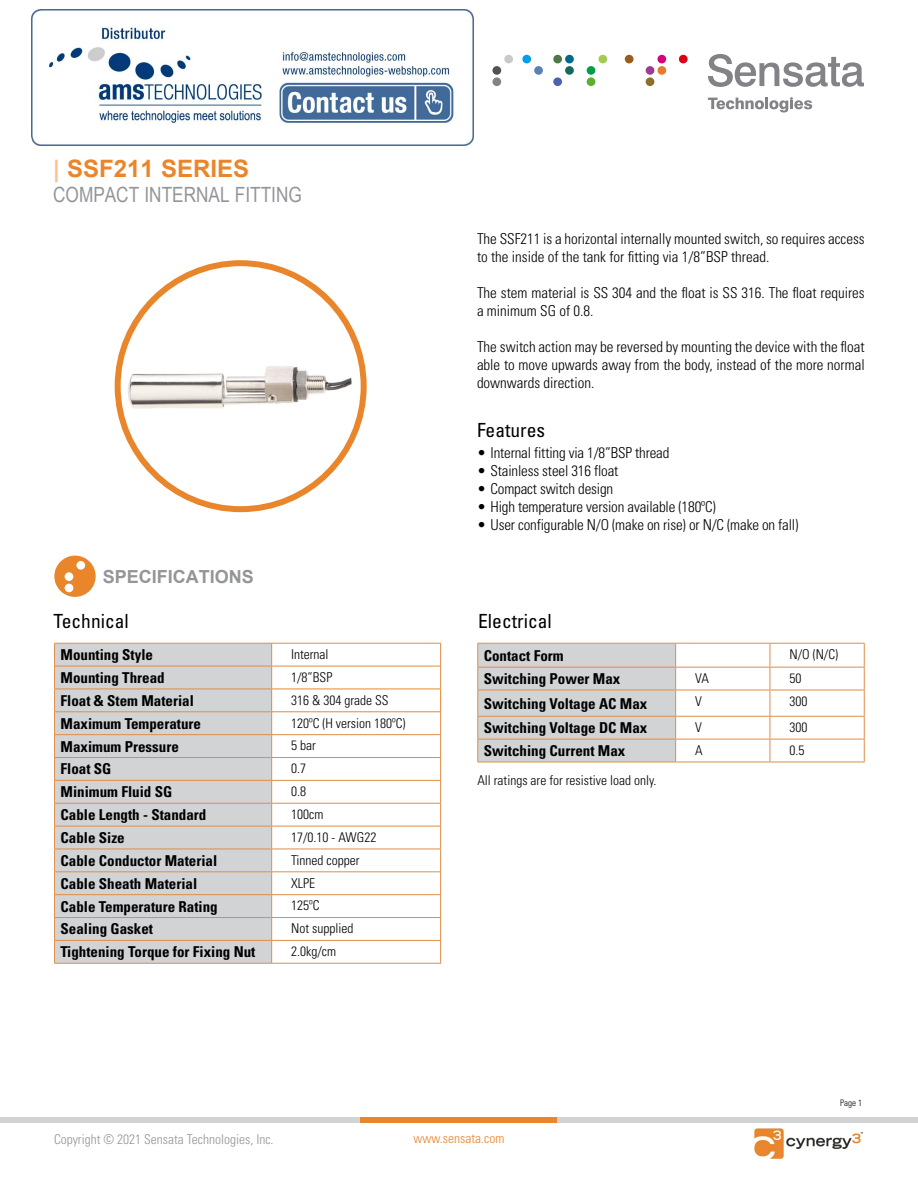
<style>
.page{position:relative;width:918px;height:1188px;background:#fff}
.page>*{position:absolute;margin:0;border:0;box-sizing:border-box;transform-origin:0 0}
.t1{font:700 24px "Arial";color:#e9862c}
.t2{font:21px "Arial Narrow";color:#939598}
.t3{font:condensed 19.5px "Univers LT Std";color:#000}
.t4{font:700 18px "Arial";color:#939598}
.t5{font:300 condensed 15px/18px "Univers LT Std";color:#000}
.t6{font:700 condensed 15px "Univers LT Std";color:#000}
.t7{font:300 condensed 13.5px "Univers LT Std";color:#000}
.t8{font:300 condensed 13.5px "Univers LT Std";color:#939598}
.t9{font:300 condensed 13.5px "Univers LT Std";color:#e9862c}
.t10{font:300 condensed 9px "Univers LT Std";color:#000}
.s1{color:#fcc397}
</style>
<div class="page">
<svg style="left:708px;top:54px;width:156px;height:33px"></svg>
<svg style="left:708px;top:97px;width:104px;height:15px"></svg>
<div style="left:492px;top:77px;width:9px;height:9px;background:#828287;border-radius:50%"></div>
<div style="left:522px;top:55px;width:9px;height:8px;background:#009eed;border-radius:50%"></div>
<div style="left:534px;top:66px;width:9px;height:9px;background:#5982b0;border-radius:50%"></div>
<div style="left:553px;top:55px;width:9px;height:8px;background:#4f784a;border-radius:50%"></div>
<div style="left:565px;top:55px;width:9px;height:8px;background:#006b87;border-radius:50%"></div>
<div style="left:565px;top:66px;width:9px;height:9px;background:#146b5c;border-radius:50%"></div>
<div style="left:553px;top:77px;width:9px;height:9px;background:#4f61ad;border-radius:50%"></div>
<div style="left:598px;top:55px;width:9px;height:8px;background:#a1cc52;border-radius:50%"></div>
<div style="left:587px;top:66px;width:8px;height:9px;background:#009e45;border-radius:50%"></div>
<div style="left:587px;top:77px;width:8px;height:9px;background:#59b030;border-radius:50%"></div>
<div style="left:657px;top:55px;width:9px;height:8px;background:#d9007a;border-radius:50%"></div>
<div style="left:646px;top:66px;width:8px;height:9px;background:#9c3d91;border-radius:50%"></div>
<div style="left:657px;top:66px;width:9px;height:9px;background:#e87a2b;border-radius:50%"></div>
<div style="left:646px;top:77px;width:8px;height:9px;background:#8c7029;border-radius:50%"></div>
<div style="left:679px;top:55px;width:9px;height:8px;background:#d90017;border-radius:50%"></div>
<div style="left:504px;top:55px;width:9px;height:8px;background:#c7c9cc;border-radius:50%"></div>
<div style="left:492px;top:66px;width:9px;height:9px;background:#525254;border-radius:50%"></div>
<div style="left:625px;top:55px;width:9px;height:8px;background:#995c1a;border-radius:50%"></div>
<div style="left:0;top:1117px;width:918px;height:6px;background:#d1d3d4"></div>
<div style="left:361px;top:1117px;width:196px;height:6px;background:#e9862c"></div>
<img style="left:754px;top:1128px;width:108px;height:30px">
<svg style="left:54px;top:556px;width:42px;height:41px"></svg>
<img style="left:121px;top:346px;width:231px;height:81px">
<div style="left:115px;top:260px;width:252px;height:252px;border:6px solid #e9862c;border-radius:50%"></div>
<svg style="left:55px;top:644px;width:216px;height:319px;background:#d1d1d1"></svg>
<hr style="left:54px;top:643px;width:218px;height:1px;background:#df8e47">
<hr style="left:272px;top:643px;width:169px;height:1px;background:#df8e47">
<hr style="left:55px;top:666px;width:217px;height:1px;background:#df8e47">
<hr style="left:272px;top:666px;width:168px;height:1px;background:#df8e47">
<hr style="left:54px;top:689px;width:217px;height:1px;background:#df8e47">
<hr style="left:54px;top:711px;width:217px;height:1px;background:#df8e47">
<hr style="left:54px;top:734px;width:218px;height:1px;background:#df8e47">
<hr style="left:272px;top:734px;width:169px;height:1px;background:#df8e47">
<hr style="left:54px;top:757px;width:218px;height:1px;background:#df8e47">
<hr style="left:272px;top:757px;width:169px;height:1px;background:#df8e47">
<hr style="left:54px;top:780px;width:218px;height:1px;background:#df8e47">
<hr style="left:272px;top:780px;width:169px;height:1px;background:#df8e47">
<hr style="left:54px;top:803px;width:218px;height:1px;background:#df8e47">
<hr style="left:272px;top:803px;width:169px;height:1px;background:#df8e47">
<hr style="left:54px;top:826px;width:218px;height:1px;background:#df8e47">
<hr style="left:272px;top:826px;width:169px;height:1px;background:#df8e47">
<hr style="left:54px;top:849px;width:218px;height:1px;background:#df8e47">
<hr style="left:272px;top:849px;width:169px;height:1px;background:#df8e47">
<hr style="left:54px;top:871px;width:218px;height:1px;background:#df8e47">
<hr style="left:272px;top:871px;width:169px;height:1px;background:#df8e47">
<hr style="left:54px;top:894px;width:218px;height:1px;background:#df8e47">
<hr style="left:272px;top:894px;width:169px;height:1px;background:#df8e47">
<hr style="left:54px;top:917px;width:218px;height:1px;background:#df8e47">
<hr style="left:272px;top:917px;width:169px;height:1px;background:#df8e47">
<hr style="left:54px;top:940px;width:218px;height:1px;background:#df8e47">
<svg style="left:54px;top:644px;width:1px;height:319px"></svg>
<hr style="left:272px;top:940px;width:169px;height:1px;background:#df8e47">
<hr style="left:54px;top:963px;width:218px;height:1px;background:#df8e47">
<hr style="left:272px;top:963px;width:169px;height:1px;background:#df8e47">
<hr style="left:271px;top:689px;width:170px;height:1px;background:#e9862c">
<svg style="left:271px;top:644px;width:1px;height:319px"></svg>
<svg style="left:440px;top:644px;width:1px;height:319px"></svg>
<hr style="left:271px;top:711px;width:170px;height:1px;background:#e9862c">
<hr style="left:676px;top:643px;width:94px;height:1px;background:#df8e47">
<hr style="left:770px;top:643px;width:95px;height:1px;background:#df8e47">
<hr style="left:676px;top:716px;width:94px;height:1px;background:#df8e47">
<hr style="left:770px;top:716px;width:95px;height:1px;background:#df8e47">
<hr style="left:676px;top:667px;width:94px;height:1px;background:#df8e47">
<hr style="left:770px;top:667px;width:95px;height:1px;background:#df8e47">
<hr style="left:676px;top:690px;width:94px;height:1px;background:#df8e47">
<hr style="left:770px;top:690px;width:95px;height:1px;background:#df8e47">
<hr style="left:676px;top:739px;width:94px;height:1px;background:#df8e47">
<svg style="left:477px;top:643px;width:199px;height:119px;background:#d1cfcc"></svg>
<hr style="left:770px;top:739px;width:95px;height:1px;background:#df8e47">
<svg style="left:770px;top:644px;width:1px;height:118px"></svg>
<svg style="left:864px;top:644px;width:1px;height:118px"></svg>
<hr style="left:477px;top:762px;width:199px;height:1px;background:#df8e47">
<hr style="left:676px;top:762px;width:94px;height:1px;background:#df8e47">
<hr style="left:770px;top:762px;width:95px;height:1px;background:#df8e47">
<img style="left:32px;top:9px;width:442px;height:136px">
<h1 class="t1" style="left:53px;top:153px;width:198px"><span class="s1">|</span> SSF211 SERIES</h1>
<h2 class="t2" style="left:53px;top:180px;width:250px">COMPACT INTERNAL FITTING</h2>
<p class="t4" style="left:103px;top:565px;width:153px">SPECIFICATIONS</p>
<p class="t5" style="left:477px;top:230px;width:389px">The SSF211 is a horizontal internally mounted switch, so requires access to the inside of the tank for fitting via 1/8”BSP thread.</p>
<p class="t5" style="left:477px;top:284px;width:389px">The stem material is SS 304 and the float is SS 316. The float requires a minimum SG of 0.8.</p>
<p class="t5" style="left:477px;top:338px;width:389px;text-align:justify">The switch action may be reversed by mounting the device with the float able to move upwards away from the body, instead of the more normal downwards direction.</p>
<h3 class="t3" style="left:477px;top:418px;width:70px">Features</h3>
<p class="t5" style="left:477px;top:444px;width:194px">• Internal fitting via 1/8”BSP thread</p>
<p class="t5" style="left:477px;top:462px;width:143px">• Stainless steel 316 float</p>
<p class="t5" style="left:477px;top:480px;width:138px">• Compact switch design</p>
<p class="t5" style="left:477px;top:498px;width:240px">• High temperature version available (180ºC)</p>
<p class="t5" style="left:477px;top:516px;width:323px">• User configurable N/O (make on rise) or N/C (make on fall)</p>
<h3 class="t3" style="left:54px;top:609px;width:77px">Technical</h3>
<h3 class="t3" style="left:478px;top:609px;width:75px">Electrical</h3>
<p class="t6" style="left:61px;top:646px;width:94px">Mounting Style</p>
<p class="t7" style="left:291px;top:646px;width:39px">Internal</p>
<p class="t6" style="left:61px;top:668px;width:106px">Mounting Thread</p>
<p class="t7" style="left:291px;top:669px;width:43px">1/8”BSP</p>
<p class="t6" style="left:61px;top:691px;width:135px">Float &amp; Stem Material</p>
<p class="t7" style="left:291px;top:692px;width:99px">316 &amp; 304 grade SS</p>
<p class="t6" style="left:61px;top:714px;width:142px">Maximum Temperature</p>
<p class="t7" style="left:291px;top:715px;width:116px">120ºC (H version 180ºC)</p>
<p class="t6" style="left:61px;top:737px;width:120px">Maximum Pressure</p>
<p class="t7" style="left:291px;top:738px;width:26px">5 bar</p>
<p class="t6" style="left:61px;top:760px;width:52px">Float SG</p>
<p class="t7" style="left:291px;top:760px;width:16px">0.7</p>
<p class="t6" style="left:61px;top:783px;width:113px">Minimum Fluid SG</p>
<p class="t7" style="left:291px;top:783px;width:16px">0.8</p>
<p class="t6" style="left:61px;top:806px;width:147px">Cable Length - Standard</p>
<p class="t7" style="left:291px;top:806px;width:34px">100cm</p>
<p class="t6" style="left:61px;top:828px;width:66px">Cable Size</p>
<p class="t7" style="left:291px;top:829px;width:87px">17/0.10 - AWG22</p>
<p class="t6" style="left:61px;top:851px;width:158px">Cable Conductor Material</p>
<p class="t7" style="left:291px;top:852px;width:70px">Tinned copper</p>
<p class="t6" style="left:61px;top:874px;width:138px">Cable Sheath Material</p>
<p class="t7" style="left:291px;top:875px;width:25px">XLPE</p>
<p class="t6" style="left:61px;top:897px;width:159px">Cable Temperature Rating</p>
<p class="t7" style="left:291px;top:898px;width:30px">125ºC</p>
<p class="t6" style="left:61px;top:920px;width:94px">Sealing Gasket</p>
<p class="t7" style="left:291px;top:920px;width:64px">Not supplied</p>
<p class="t6" style="left:61px;top:943px;width:196px">Tightening Torque for Fixing Nut</p>
<p class="t7" style="left:291px;top:943px;width:46px">2.0kg/cm</p>
<p class="t6" style="left:484px;top:646px;width:81px">Contact Form</p>
<p class="t7" style="left:789px;top:646px;width:50px">N/O (N/C)</p>
<p class="t6" style="left:484px;top:669px;width:138px">Switching Power Max</p>
<p class="t7" style="left:695px;top:670px;width:15px">VA</p>
<p class="t7" style="left:789px;top:670px;width:13px">50</p>
<p class="t6" style="left:484px;top:694px;width:165px">Switching Voltage AC Max</p>
<p class="t7" style="left:695px;top:693px;width:8px">V</p>
<p class="t7" style="left:789px;top:693px;width:19px">300</p>
<p class="t6" style="left:484px;top:719px;width:165px">Switching Voltage DC Max</p>
<p class="t7" style="left:695px;top:719px;width:8px">V</p>
<p class="t7" style="left:789px;top:719px;width:19px">300</p>
<p class="t6" style="left:484px;top:741px;width:143px">Switching Current Max</p>
<p class="t7" style="left:695px;top:742px;width:9px">A</p>
<p class="t7" style="left:789px;top:742px;width:16px">0.5</p>
<p class="t7" style="left:477px;top:773px;width:181px">All ratings are for resistive load only.</p>
<p class="t10" style="left:840px;top:1098px;width:23px">Page 1</p>
<p class="t8" style="left:54px;top:1131px;width:221px">Copyright © 2021 Sensata Technologies, Inc.</p>
<p class="t9" style="left:414px;top:1130px;width:92px">www.sensata.com</p>
</div>
